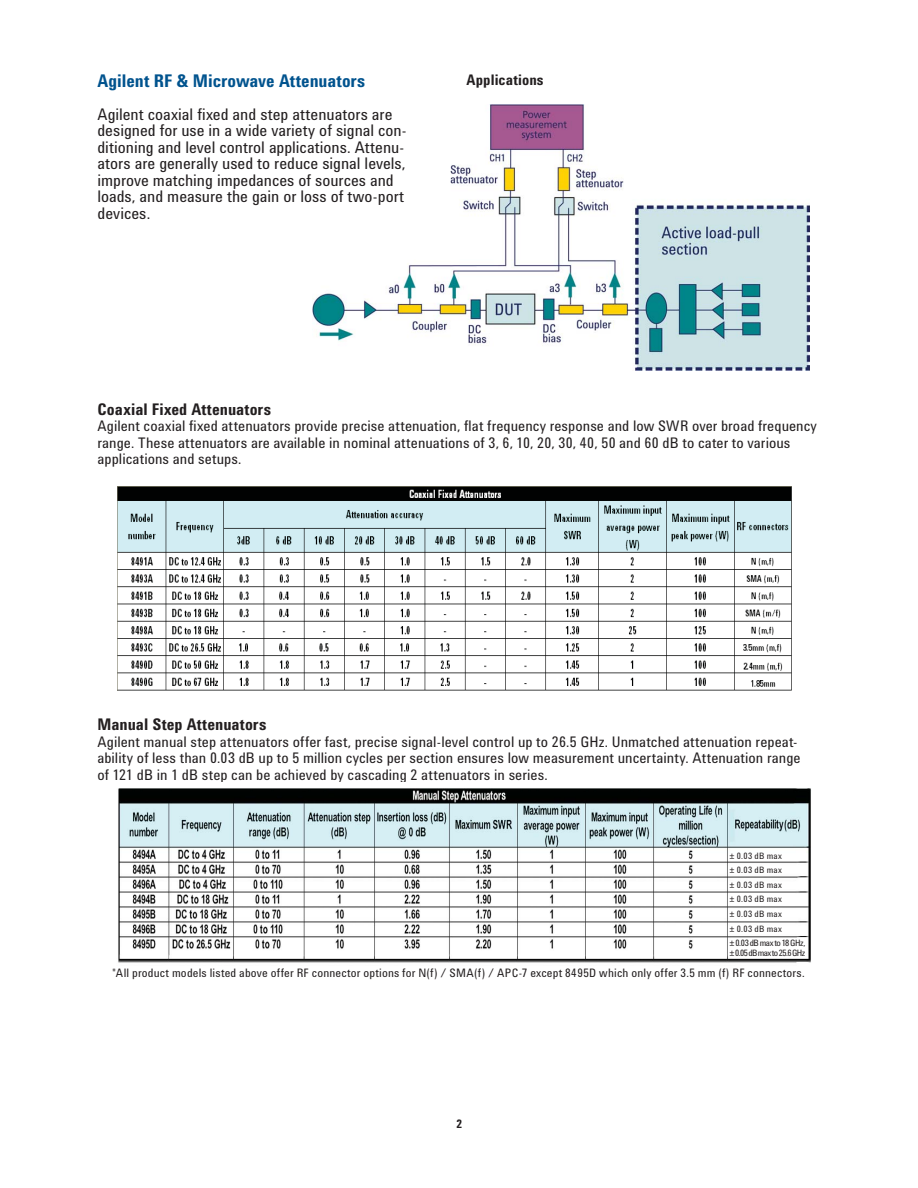
<style>
.page{position:relative;width:918px;height:1188px;background:#fff}
.page>*{position:absolute;margin:0;border:0;box-sizing:border-box;transform-origin:0 0}
.t1{font:700 18px "Agilent Condensed CFF";letter-spacing:-.005em;color:#00538e}
.t2{font:16.5px/16.5px "Agilent Condensed CFF";color:#231f20}
.t3{font:700 16.5px "Agilent Condensed CFF";color:#231f20}
.t4{font:15px/16.5px "Agilent Condensed CFF";letter-spacing:.005em;color:#231f20}
.t5{font:700 15px "Agilent Condensed CFF";letter-spacing:.005em;color:#231f20}
.t6{font:12px "Agilent Condensed CFF";letter-spacing:.015em;color:#231f20}
.t7{font:700 12px "Agilent Condensed CFF";color:#231f20}
.t8{font:9px/14.7px "Agilent Condensed CFF";letter-spacing:.02em;color:#231f20;text-align:justify}
.t9{font:9px/10.5px "Agilent Condensed CFF";letter-spacing:-.055em;color:#231f20}
</style>
<div class="page">
<img style="left:313px;top:104px;width:497px;height:267px">
<img style="left:118px;top:487px;width:674px;height:204px">
<img style="left:118px;top:788px;width:693px;height:175px">
<p class="t1" style="left:98px;top:74px;width:269px">Agilent RF &amp; Microwave Attenuators</p>
<p class="t2" style="left:98px;top:108px;width:311px">Agilent coaxial fixed and step attenuators are designed for use in a wide variety of signal con&shy;ditioning and level control applications. Attenu&shy;ators are generally used to reduce signal levels, improve matching impedances of sources and loads, and measure the gain or loss of two-port devices.</p>
<p class="t5" style="left:466px;top:74px;width:79px">Applications</p>
<p class="t3" style="left:98px;top:403px;width:175px">Coaxial Fixed Attenuators</p>
<p class="t4" style="left:98px;top:420px;width:721px">Agilent coaxial fixed attenuators provide precise attenuation, flat frequency response and low SWR over broad frequency range. These attenuators are available in nominal attenuations of 3, 6, 10, 20, 30, 40, 50 and 60 dB to cater to various applications and setups.</p>
<p class="t3" style="left:98px;top:718px;width:170px">Manual Step Attenuators</p>
<p class="t4" style="left:98px;top:735px;width:705px">Agilent manual step attenuators offer fast, precise signal-level control up to 26.5 GHz. Unmatched attenuation repeat&shy;ability of less than 0.03 dB up to 5 million cycles per section ensures low measurement uncertainty. Attenuation range of 121 dB in 1 dB step can be achieved by cascading 2 attenuators in series.</p>
<p class="t8" style="left:730px;top:849px;width:54px">± 0.03 dB max ± 0.03 dB max ± 0.03 dB max ± 0.03 dB max ± 0.03 dB max ± 0.03 dB max</p>
<p class="t9" style="left:730px;top:939px;width:77px">± 0.03 dB max to 18 GHz, ± 0.05 dB max to 25.6 GHz</p>
<p class="t6" style="left:112px;top:968px;width:694px">*All product models listed above offer RF connector options for N(f) / SMA(f) / APC-7 except 8495D which only offer 3.5 mm (f) RF connectors.</p>
<p class="t7" style="left:456px;top:1119px;width:7px">2</p>
</div>
